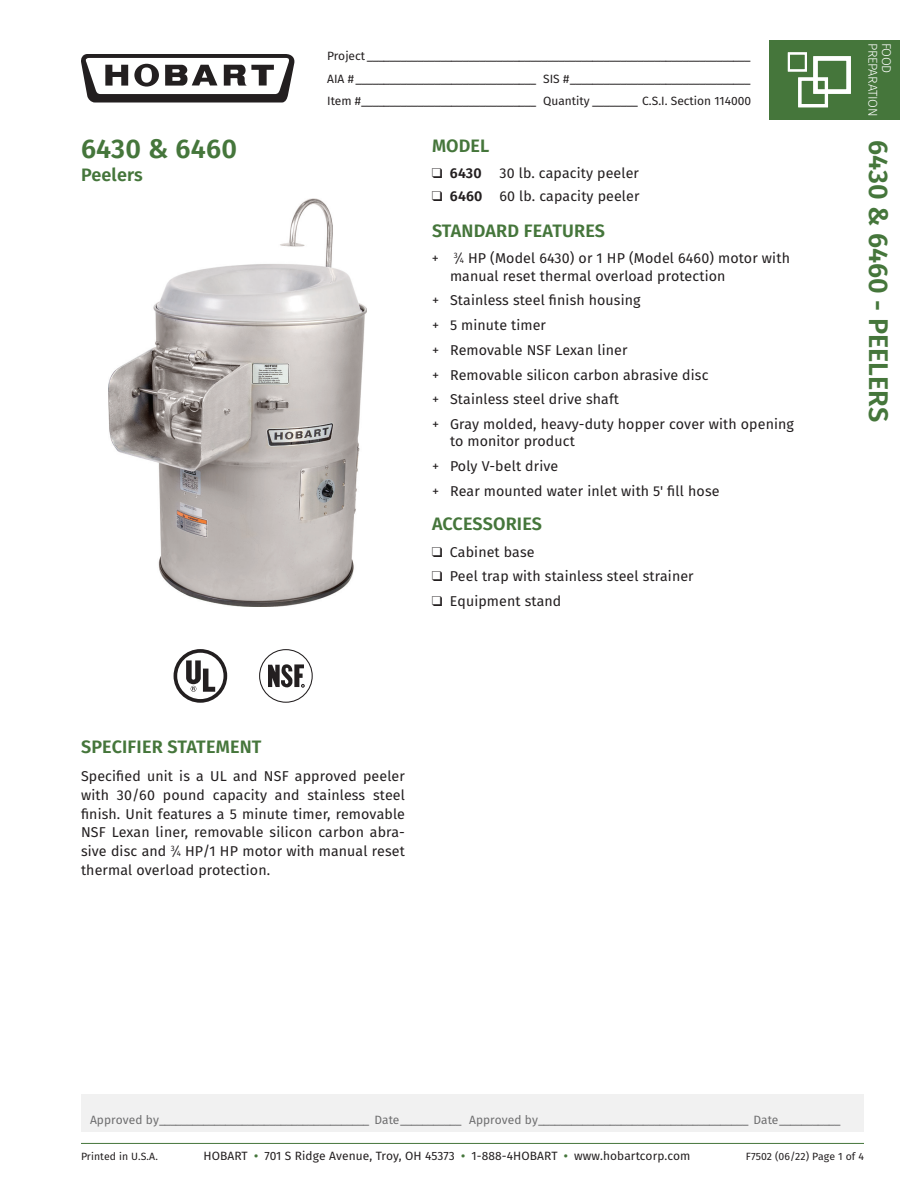
<style>
.page{position:relative;width:918px;height:1188px;background:#fff}
.page>*{position:absolute;margin:0;border:0;box-sizing:border-box;transform-origin:0 0}
.t1{font:600 27px "Fira Sans";color:#45763b}
.t2{font:600 18px "Fira Sans";letter-spacing:.01em;color:#45763b}
.t3{font:14.25px/24.8px "Fira Sans";letter-spacing:.01em;color:#231f20}
.t4{font:600 14.25px "Fira Sans";color:#231f20}
.t5{font:300 12.75px "Fira Sans";letter-spacing:-.02em;color:#fff}
.t6{font:12px/22.5px "Fira Sans";color:#231f20;text-align:justify}
.t7{font:12px "Fira Sans";letter-spacing:.005em;color:#6e6e6f}
.t8{font:10.5px "Fira Sans";letter-spacing:.01em;color:#231f20}
.s1{font-weight:600}
.s2{font-style:inherit}
.s3{font-size:7.8px}
.s4{font-weight:600;color:#45763b}
</style>
<div class="page">
<div style="left:81px;top:1094px;width:783px;height:38px;background:#f1f1f1"></div>
<hr style="left:81px;top:1143px;width:783px;height:1px;background:#45763b">
<svg style="left:81px;top:54px;width:213px;height:49px"></svg>
<div style="left:770px;top:40px;width:130px;height:80px;background:#45763b"></div>
<div style="left:813px;top:56px;width:38px;height:38px;border:4px solid #fff"></div>
<div style="left:788px;top:52px;width:19px;height:20px;border:2px solid #fff"></div>
<div style="left:798px;top:77px;width:30px;height:30px;border:3px solid #fff"></div>
<div style="left:259px;top:649px;width:54px;height:54px;border:1px solid #231f20;border-radius:50%"></div>
<svg style="left:268px;top:664px;width:36px;height:23px"></svg>
<svg style="left:174px;top:649px;width:53px;height:54px"></svg>
<div style="left:177px;top:653px;width:47px;height:46px;background:#fff;border-radius:50%"></div>
<svg style="left:186px;top:660px;width:29px;height:32px"></svg>
<img style="left:108px;top:199px;width:258px;height:408px">
<h1 class="t1" style="left:81px;top:127px;width:158px">6430 &amp; 6460</h1>
<p class="t2" style="left:81px;top:160px;width:63px">Peelers</p>
<p class="t6" style="left:327px;top:45px;width:425px">Project ____________________________________________________________________ AIA # ________________________________ SIS #________________________________ Item #_______________________________ Quantity ________ C.S.I. Section 114000</p>
<p class="t5" style="left:882px;top:43px;width:75px;rotate:90deg">PREPARATION</p>
<p class="t5" style="left:896px;top:43px;width:32px;rotate:90deg">FOOD</p>
<p class="t2" style="left:432px;top:131px;width:59px">MODEL</p>
<p class="t4" style="left:432px;top:161px;width:51px">❑ 6430</p>
<p class="t3" style="left:500px;top:160px;width:141px">30 lb. capacity peeler</p>
<p class="t3" style="left:432px;top:183px;width:209px">❑ <span class="s1">6460</span> 60 lb. capacity peeler</p>
<p class="t2" style="left:432px;top:216px;width:175px">STANDARD FEATURES</p>
<p class="t3" style="left:450px;top:249px;width:341px;line-height:17.2px;text-indent:-18px"><span class="s2">+</span> <sup>3</sup>⁄<span class="s3">4</span> HP (Model 6430) or 1 HP (Model 6460) motor with manual reset thermal overload protection</p>
<p class="t3" style="left:432px;top:288px;width:363px"><span class="s2">+</span> Stainless steel finish housing<br><span class="s2">+</span> 5 minute timer<br><span class="s2">+</span> Removable NSF Lexan liner<br><span class="s2">+</span> Removable silicon carbon abrasive disc<br><span class="s2">+</span> Stainless steel drive shaft<br><span class="s2">+</span> Gray molded, heavy-duty hopper cover with opening</p>
<p class="t3" style="left:432px;top:429px;width:289px;text-indent:18px">to monitor product<br><span class="s2">+</span> Poly V-belt drive<br><span class="s2">+</span> Rear mounted water inlet with 5' fill hose</p>
<p class="t2" style="left:432px;top:509px;width:112px">ACCESSORIES</p>
<p class="t3" style="left:432px;top:539px;width:104px">❑ Cabinet base</p>
<p class="t3" style="left:432px;top:564px;width:263px">❑ Peel trap with stainless steel strainer</p>
<p class="t3" style="left:432px;top:588px;width:131px">❑ Equipment stand</p>
<h1 class="t1" style="left:901px;top:140px;width:283px;rotate:90deg">6430 &amp; 6460 - PEELERS</h1>
<p class="t2" style="left:81px;top:732px;width:182px">SPECIFIER STATEMENT</p>
<p class="t3" style="left:81px;top:766px;width:326px;line-height:18.8px;text-align:justify">Specified unit is a UL and NSF approved peeler with 30/60 pound capacity and stainless steel finish. Unit features a 5 minute timer, removable NSF Lexan liner, removable silicon carbon abra&shy;sive disc and <sup>3</sup>⁄<span class="s3">4</span> HP/1 HP motor with manual reset thermal overload protection.</p>
<p class="t7" style="left:90px;top:1110px;width:752px">Approved by______________________________________ Date___________ Approved by______________________________________ Date___________</p>
<p class="t8" style="left:81px;top:1149px;width:78px">Printed in U.S.A.</p>
<p class="t6" style="left:203px;top:1145px;width:488px">HOBART <span class="s4">•</span> 701 S Ridge Avenue, Troy, OH 45373 <span class="s4">•</span> 1-888-4HOBART <span class="s4">•</span> www.hobartcorp.com</p>
<p class="t8" style="left:746px;top:1149px;width:120px">F7502 (06/22) Page 1 of 4</p>
</div>
